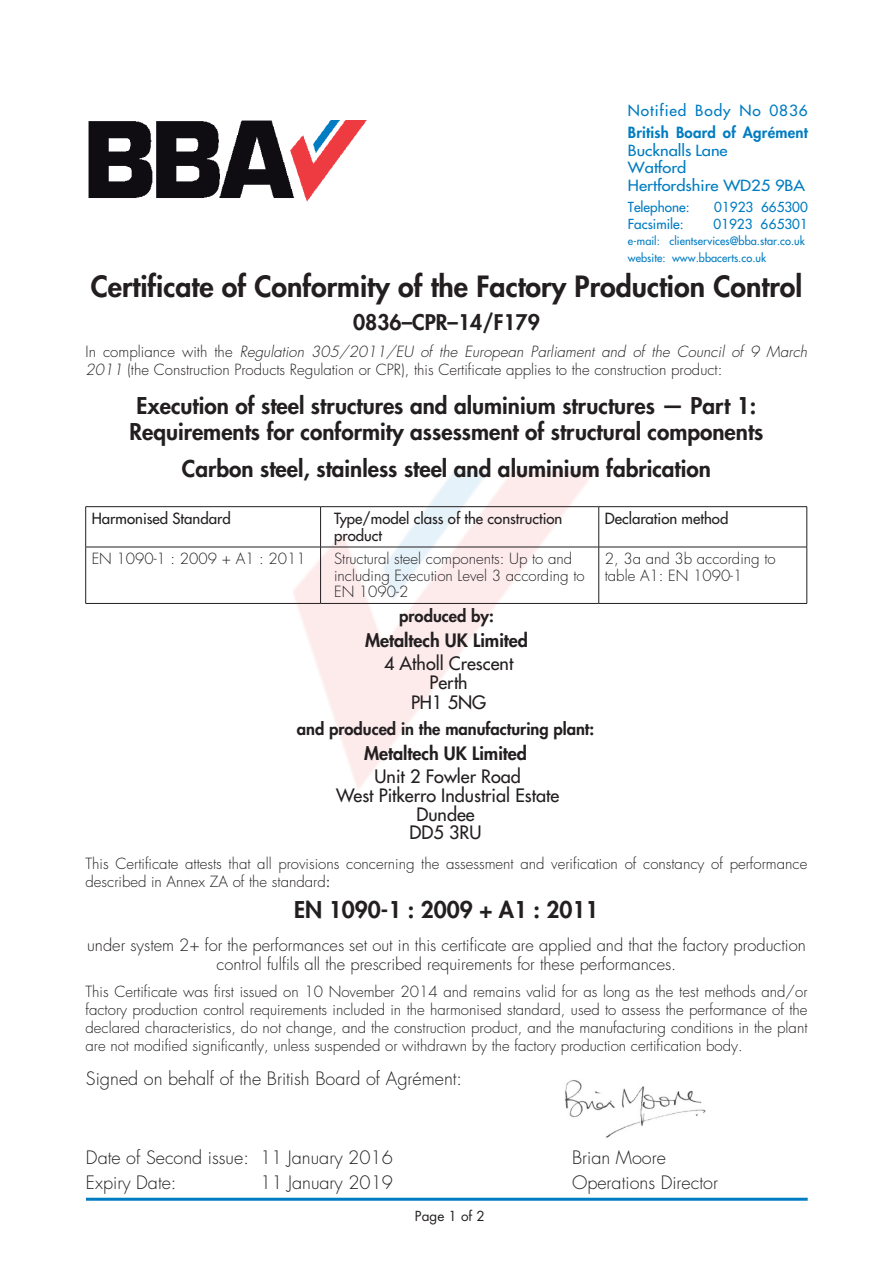
<style>
.page{position:relative;width:893px;height:1263px;background:#fff}
.page>*{position:absolute;margin:0;border:0;box-sizing:border-box;transform-origin:0 0}
.t1{font:800 28.5px "Futura";color:#231f20}
.t2{font:800 22.5px/25.5px "Futura";color:#231f20;text-align:center}
.t3{font:800 21px "Futura";color:#231f20}
.t4{font:300 18px "Futura";color:#231f20}
.t5{font:18px/18.8px "Futura";color:#231f20;text-align:center}
.t6{font:800 18px "Futura";color:#231f20}
.t7{font:300 16.5px/18.8px "Futura";color:#231f20;text-align:center}
.t8{font:800 16.5px "Futura";color:#231f20}
.t9{font:300 15px/18px "Futura";color:#231f20}
.t10{font:15px/16.5px "Futura";color:#231f20}
.t11{font:15px/17.5px "Futura";color:#007cc2;scale:1.1 1}
.t12{font:800 15px "Futura";letter-spacing:.015em;color:#007cc2}
.t13{font:15px "Futura";letter-spacing:.06em;color:#007cc2}
.t14{font:13.5px "Futura";color:#007cc2}
.t15{font:13.5px "Futura";color:#231f20}
.t16{font:11.25px/16.5px "Futura";letter-spacing:.005em;color:#007cc2}
.s1{font-style:italic}
.s2{font-weight:400}
</style>
<div class="page">
<img style="left:89px;top:121px;width:277px;height:81px">
<hr style="left:85px;top:506px;width:236px;height:1px;background:#231f20">
<hr style="left:85px;top:507px;width:1px;height:40px;background:#231f20">
<hr style="left:321px;top:506px;width:278px;height:1px;background:#231f20">
<hr style="left:320px;top:507px;width:1px;height:40px;background:#231f20">
<hr style="left:599px;top:506px;width:208px;height:1px;background:#231f20">
<hr style="left:598px;top:507px;width:1px;height:40px;background:#231f20">
<hr style="left:807px;top:507px;width:1px;height:40px;background:#231f20">
<hr style="left:85px;top:547px;width:236px;height:1px;background:#231f20">
<hr style="left:85px;top:547px;width:1px;height:56px;background:#231f20">
<hr style="left:321px;top:547px;width:278px;height:1px;background:#231f20">
<hr style="left:320px;top:547px;width:1px;height:56px;background:#231f20">
<hr style="left:599px;top:547px;width:208px;height:1px;background:#231f20">
<hr style="left:598px;top:547px;width:1px;height:56px;background:#231f20">
<hr style="left:807px;top:547px;width:1px;height:56px;background:#231f20">
<hr style="left:85px;top:603px;width:236px;height:1px;background:#231f20">
<hr style="left:321px;top:603px;width:278px;height:1px;background:#231f20">
<hr style="left:599px;top:603px;width:208px;height:1px;background:#231f20">
<hr style="left:86px;top:1198px;width:722px;height:3px;background:#007cc2">
<img style="left:565px;top:1080px;width:141px;height:58px">
<p class="t13" style="left:628px;top:101px;width:182px">Notified Body No 0836</p>
<p class="t12" style="left:628px;top:123px;width:182px">British Board of Agrément</p>
<p class="t11" style="left:628px;top:142px;width:163px">Bucknalls Lane<br>Watford<br>Hertfordshire WD25 9BA</p>
<p class="t14" style="left:628px;top:199px;width:63px">Telephone:</p>
<p class="t14" style="left:714px;top:199px;width:95px">01923 665300</p>
<p class="t14" style="left:628px;top:215px;width:57px">Facsimile:</p>
<p class="t14" style="left:714px;top:215px;width:96px">01923 665301</p>
<p class="t16" style="left:628px;top:233px;width:179px">e-mail: clientservices@bba.star.co.uk website: www.bbacerts.co.uk</p>
<h1 class="t1" style="left:91px;top:269px;width:713px">Certificate of Conformity of the Factory Production Control</h1>
<h3 class="t3" style="left:353px;top:309px;width:188px">0836–CPR–14/F179</h3>
<p class="t9" style="left:85px;top:343px;width:723px">In compliance with the <span class="s1">Regulation 305/2011/EU of the European Parliament and of the Council of 9 March<br>2011</span> (the Construction Products Regulation or CPR), this Certificate applies to the construction product:</p>
<h2 class="t2" style="left:130px;top:393px;width:635px">Execution of steel structures and aluminium structures — Part 1:<br>Requirements for conformity assessment of structural components</h2>
<h2 class="t2" style="left:182px;top:456px;width:530px">Carbon steel, stainless steel and aluminium fabrication</h2>
<p class="t10" style="left:92px;top:511px;width:140px">Harmonised Standard</p>
<p class="t10" style="left:334px;top:511px;width:230px">Type/model class of the construction product</p>
<p class="t10" style="left:605px;top:511px;width:125px">Declaration method</p>
<p class="t9" style="left:92px;top:550px;width:216px">EN 1090-1 : 2009 + A1 : 2011</p>
<p class="t9" style="left:334px;top:551px;width:252px;line-height:16.5px">Structural steel components: Up to and including Execution Level 3 according to<br>EN 1090-2</p>
<p class="t9" style="left:605px;top:551px;width:172px;line-height:16.5px">2, 3a and 3b according to table A1: EN 1090-1</p>
<p class="t8" style="left:399px;top:605px;width:96px">produced by:</p>
<p class="t6" style="left:365px;top:629px;width:165px">Metaltech UK Limited</p>
<p class="t5" style="left:384px;top:653px;width:131px;line-height:19.5px">4 Atholl Crescent<br>Perth<br>PH1 5NG</p>
<p class="t8" style="left:297px;top:719px;width:299px">and produced in the manufacturing plant:</p>
<p class="t6" style="left:364px;top:742px;width:165px">Metaltech UK Limited</p>
<p class="t5" style="left:336px;top:767px;width:224px">Unit 2 Fowler Road<br>West Pitkerro Industrial Estate<br>Dundee<br>DD5 3RU</p>
<p class="t9" style="left:85px;top:855px;width:723px">This Certificate attests that all provisions concerning the assessment and verification of constancy of performance described in Annex ZA of the standard<span class="s2">:</span></p>
<h2 class="t2" style="left:294px;top:897px;width:306px">EN 1090-1 : 2009 + A1 : 2011</h2>
<p class="t7" style="left:87px;top:936px;width:720px">under system 2+ for the performances set out in this certificate are applied and that the factory production control fulfils all the prescribed requirements for these performances.</p>
<p class="t9" style="left:85px;top:982px;width:723px;text-align:justify">This Certificate was first issued on 10 November 2014 and remains valid for as long as the test methods and/or factory production control requirements included in the harmonised standard, used to assess the performance of the declared characteristics, do not change, and the construction product, and the manufacturing conditions in the plant are not modified significantly, unless suspended or withdrawn by the factory production certification body.</p>
<p class="t4" style="left:86px;top:1068px;width:378px">Signed on behalf of the British Board of Agrément:</p>
<p class="t4" style="left:86px;top:1146px;width:308px">Date of Second issue: 11 January 2016</p>
<p class="t4" style="left:572px;top:1146px;width:95px">Brian Moore</p>
<p class="t4" style="left:86px;top:1171px;width:92px">Expiry Date:</p>
<p class="t4" style="left:260px;top:1171px;width:134px">11 January 2019</p>
<p class="t4" style="left:572px;top:1171px;width:148px">Operations Director</p>
<p class="t15" style="left:415px;top:1207px;width:71px">Page 1 of 2</p>
</div>
